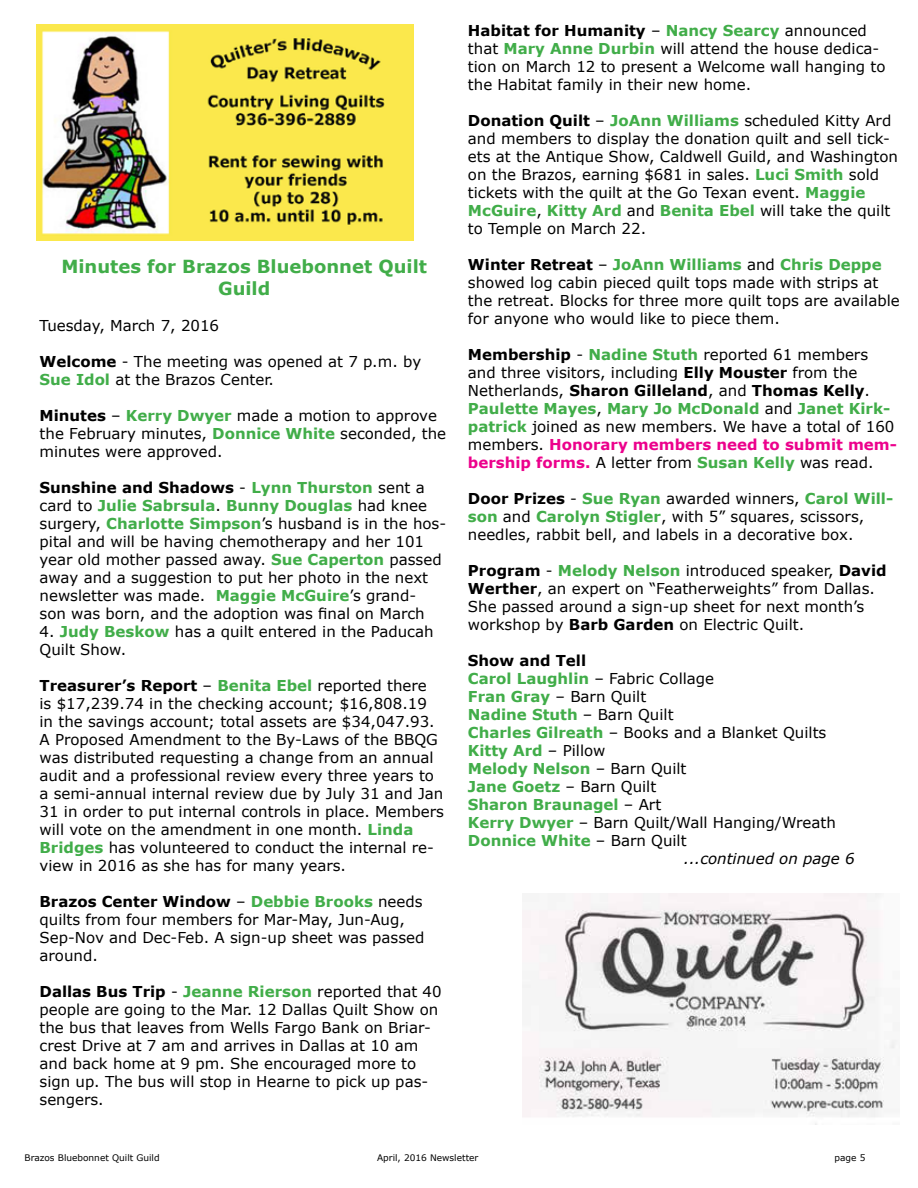
<style>
.page{position:relative;width:918px;height:1188px;background:#fff}
.page>*{position:absolute;margin:0;border:0;box-sizing:border-box;transform-origin:0 0}
.t1{font:700 18px/21.6px "Verdana";color:#41ad49;text-align:center}
.t2{font:15px/18px "Verdana";color:#000}
.t3{font:700 15px "Verdana";color:#41ad49}
.t4{font:italic 15px "Verdana";color:#000}
.t5{font:700 15px "Verdana";color:#000}
.t6{font:9px "Verdana";color:#000}
.s1{font-weight:700}
.s2{font-weight:700;color:#41ad49}
.s3{font-weight:700;color:#ec008c}
.s4{font-weight:400;color:#000}
</style>
<div class="page">
<img style="left:36px;top:25px;width:378px;height:216px">
<img style="left:522px;top:893px;width:375px;height:231px">
<p class="t1" style="left:61px;top:255px;width:367px">Minutes for Brazos Bluebonnet Quilt<br>Guild</p>
<p class="t2" style="left:40px;top:316px;width:181px">Tuesday, March 7, 2016</p>
<p class="t2" style="left:40px;top:352px;width:383px"><span class="s1">Welcome</span> - The meeting was opened at 7 p.m. by<br><span class="s2">Sue Idol</span> at the Brazos Center.</p>
<p class="t2" style="left:40px;top:406px;width:408px"><span class="s1">Minutes</span> – <span class="s2">Kerry Dwyer</span> made a motion to approve the February minutes, <span class="s2">Donnice White</span> seconded, the minutes were approved.</p>
<p class="t2" style="left:40px;top:478px;width:408px"><span class="s1">Sunshine and Shadows</span> - <span class="s2">Lynn Thurston</span> sent a card to <span class="s2">Julie Sabrsula</span>. <span class="s2">Bunny Douglas</span> had knee surgery, <span class="s2">Charlotte Simpson</span>’s husband is in the hos&shy;pital and will be having chemotherapy and her 101 year old mother passed away. <span class="s2">Sue Caperton</span> passed away and a suggestion to put her photo in the next newsletter was made. <span class="s2">Maggie McGuire</span>’s grand&shy;son was born, and the adoption was final on March</p>
<p class="t2" style="left:40px;top:622px;width:395px">4. <span class="s2">Judy Beskow</span> has a quilt entered in the Paducah<br>Quilt Show.</p>
<p class="t2" style="left:40px;top:676px;width:406px"><span class="s1">Treasurer’s Report</span> – <span class="s2">Benita Ebel</span> reported there<br>is $17,239.74 in the checking account; $16,808.19 in the savings account; total assets are $34,047.93.<br>A Proposed Amendment to the By-Laws of the BBQG was distributed requesting a change from an annual audit and a professional review every three years to a semi-annual internal review due by July 31 and Jan 31 in order to put internal controls in place. Members will vote on the amendment in one month. <span class="s2">Linda Bridges</span> has volunteered to conduct the internal re&shy;view in 2016 as she has for many years.</p>
<p class="t2" style="left:40px;top:892px;width:387px"><span class="s1">Brazos Center Window</span> – <span class="s2">Debbie Brooks</span> needs quilts from four members for Mar-May, Jun-Aug, Sep-Nov and Dec-Feb. A sign-up sheet was passed around.</p>
<p class="t2" style="left:40px;top:982px;width:404px"><span class="s1">Dallas Bus Trip</span> - <span class="s2">Jeanne Rierson</span> reported that 40 people are going to the Mar. 12 Dallas Quilt Show on the bus that leaves from Wells Fargo Bank on Briar&shy;crest Drive at 7 am and arrives in Dallas at 10 am and back home at 9 pm. She encouraged more to sign up. The bus will stop in Hearne to pick up pas&shy;sengers.</p>
<p class="t2" style="left:468px;top:22px;width:419px"><span class="s1">Habitat for Humanity</span> – <span class="s2">Nancy Searcy</span> announced that <span class="s2">Mary Anne Durbin</span> will attend the house dedica&shy;tion on March 12 to present a Welcome wall hanging to the Habitat family in their new home.</p>
<p class="t2" style="left:468px;top:112px;width:432px"><span class="s1">Donation Quilt</span> – <span class="s2">JoAnn Williams</span> scheduled Kitty Ard and members to display the donation quilt and sell tick&shy;ets at the Antique Show, Caldwell Guild, and Washington on the Brazos, earning $681 in sales. <span class="s2">Luci Smith</span> sold tickets with the quilt at the Go Texan event. <span class="s2">Maggie McGuire</span>, <span class="s2">Kitty Ard</span> and <span class="s2">Benita Ebel</span> will take the quilt to Temple on March 22.</p>
<p class="t2" style="left:468px;top:256px;width:433px"><span class="s1">Winter Retreat</span> – <span class="s2">JoAnn Williams</span> and <span class="s2">Chris Deppe </span>showed log cabin pieced quilt tops made with strips at the retreat. Blocks for three more quilt tops are available for anyone who would like to piece them.</p>
<p class="t2" style="left:468px;top:346px;width:431px"><span class="s1">Membership</span> - <span class="s2">Nadine Stuth</span> reported 61 members and three visitors, including <span class="s1">Elly Mouster</span> from the Netherlands, <span class="s1">Sharon Gilleland</span>, and <span class="s1">Thomas Kelly</span>.<br><span class="s2">Paulette Mayes</span>, <span class="s2">Mary Jo McDonald</span> and <span class="s2">Janet Kirk&shy;patrick</span> joined as new members. We have a total of 160 members. <span class="s3">Honorary members need to submit mem&shy;bership forms.</span> A letter from <span class="s2">Susan Kelly</span> was read.</p>
<p class="t2" style="left:468px;top:490px;width:427px"><span class="s1">Door Prizes</span> - <span class="s2">Sue Ryan</span> awarded winners, <span class="s2">Carol Will&shy;son</span> and <span class="s2">Carolyn Stigler</span>, with 5” squares, scissors, needles, rabbit bell, and labels in a decorative box.</p>
<p class="t2" style="left:468px;top:562px;width:420px"><span class="s1">Program</span> - <span class="s2">Melody Nelson</span> introduced speaker, <span class="s1">David Werther</span>, an expert on “Featherweights” from Dallas.<br>She passed around a sign-up sheet for next month’s workshop by <span class="s1">Barb Garden</span> on Electric Quilt.</p>
<p class="t5" style="left:468px;top:650px;width:120px">Show and Tell</p>
<p class="t2" style="left:468px;top:670px;width:248px"><span class="s2">Carol Laughlin</span> – Fabric Collage</p>
<p class="t2" style="left:468px;top:688px;width:180px"><span class="s2">Fran Gray</span> – Barn Quilt</p>
<p class="t3" style="left:468px;top:704px;width:207px">Nadine Stuth <span class="s4">– Barn Quilt</span></p>
<p class="t2" style="left:468px;top:724px;width:360px"><span class="s2">Charles Gilreath</span> – Books and a Blanket Quilts</p>
<p class="t3" style="left:468px;top:740px;width:139px">Kitty Ard <span class="s4">– Pillow</span></p>
<p class="t3" style="left:468px;top:758px;width:220px">Melody Nelson <span class="s4">– Barn Quilt</span></p>
<p class="t2" style="left:468px;top:778px;width:190px"><span class="s2">Jane Goetz</span> – Barn Quilt</p>
<p class="t3" style="left:468px;top:794px;width:195px">Sharon Braunagel <span class="s4">– Art</span></p>
<p class="t2" style="left:468px;top:814px;width:369px"><span class="s2">Kerry Dwyer</span> – Barn Quilt/Wall Hanging/Wreath</p>
<p class="t3" style="left:468px;top:830px;width:220px">Donnice White <span class="s4">– Barn Quilt</span></p>
<p class="t4" style="left:684px;top:848px;width:172px">...continued on page 6</p>
<p class="t6" style="left:25px;top:1151px;width:137px">Brazos Bluebonnet Quilt Guild</p>
<p class="t6" style="left:377px;top:1151px;width:103px">April, 2016 Newsletter</p>
<p class="t6" style="left:835px;top:1151px;width:32px">page 5</p>
</div>
